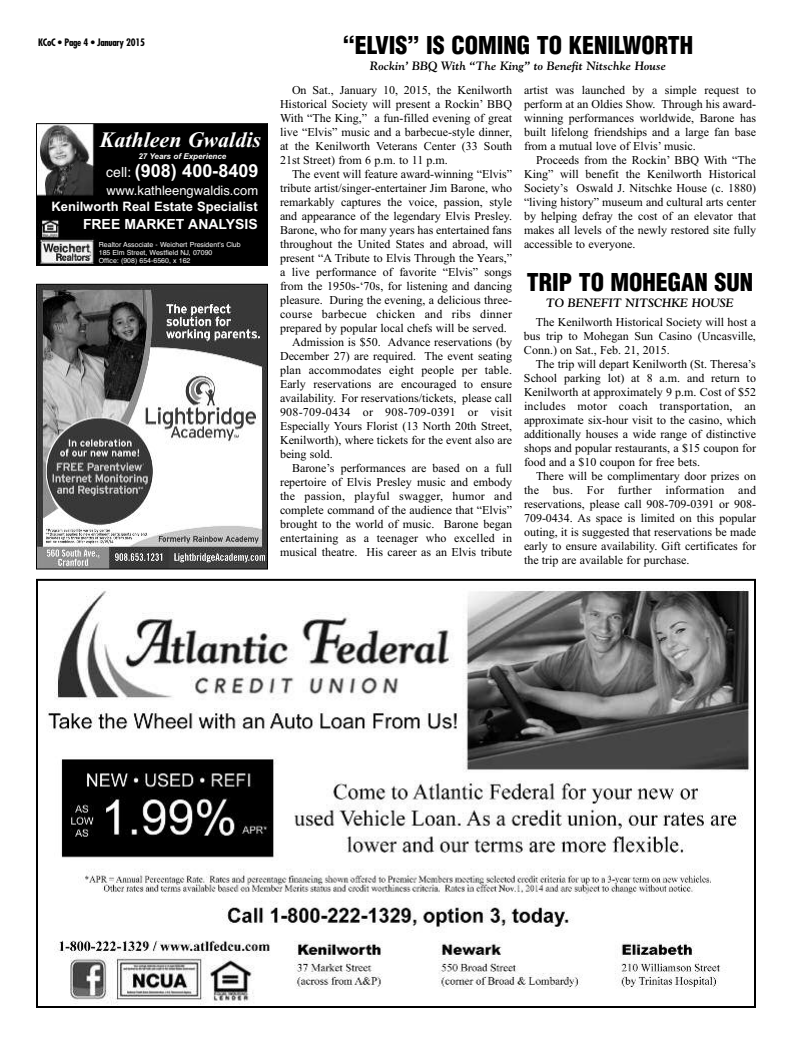
<style>
.page{position:relative;width:792px;height:1044px;background:#fff}
.page>*{position:absolute;margin:0;border:0;box-sizing:border-box;transform-origin:0 0}
.t1{font:900 condensed 24px "Helvetica";color:#000}
.t2{font:italic 700 22px "Times New Roman";color:#fff}
.t3{font:700 18px "Arial";color:#fff}
.t4{font:700 14px "Arial";color:#fff}
.t5{font:700 13px "Arial";color:#fff}
.t6{font:13px "Helvetica";color:#fff}
.t7{font:12px/14px "Times New Roman";color:#000;text-align:justify}
.t8{font:12px "Times New Roman";letter-spacing:.02em;color:#000}
.t9{font:italic 700 12px "Goudy";color:#000}
.t10{font:700 condensed 10px "Futura";letter-spacing:-.025em;color:#000}
.t11{font:italic 700 8px "Arial";color:#fff}
.t12{font:7px/8px "Helvetica";color:#fff}
.s1{font-family:"Helvetica";font-weight:400;font-size:14px}
</style>
<div class="page">
<img style="left:47px;top:588px;width:704px;height:417px">
<div style="left:36px;top:579px;width:720px;height:429px;border:2px solid #000"></div>
<img style="left:38px;top:125px;width:228px;height:139px">
<div style="left:36px;top:123px;width:232px;height:143px;border:1px solid #000"></div>
<img style="left:38px;top:286px;width:228px;height:282px">
<div style="left:36px;top:284px;width:232px;height:286px;border:1px solid #000"></div>
<p class="t10" style="left:38px;top:38px;width:109px">KCoC • Page 4 • January 2015</p>
<h2 class="t2" style="left:100px;top:127px;width:163px">Kathleen Gwaldis</h2>
<p class="t11" style="left:138px;top:152px;width:89px">27 Years of Experience</p>
<h3 class="t3" style="left:106px;top:161px;width:154px"><span class="s1">cell:</span> (908) 400-8409</h3>
<p class="t6" style="left:106px;top:183px;width:153px">www.kathleengwaldis.com</p>
<p class="t5" style="left:52px;top:199px;width:208px">Kenilworth Real Estate Specialist</p>
<p class="t4" style="left:83px;top:216px;width:176px">FREE MARKET ANALYSIS</p>
<p class="t12" style="left:99px;top:240px;width:143px">Realtor Associate - Weichert President’s Club<br>185 Elm Street, Westfield NJ, 07090<br>Office: (908) 654-6560, x 162</p>
<h1 class="t1" style="left:343px;top:32px;width:352px">“ELVIS” IS COMING TO KENILWORTH</h1>
<p class="t9" style="left:370px;top:59px;width:298px">Rockin’ BBQ With “The King” to Benefit Nitschke House</p>
<p class="t7" style="left:280px;top:83px;width:234px;text-indent:12px">On Sat., January 10, 2015, the Kenilworth Historical Society will present a Rockin’ BBQ With “The King,” a fun-filled evening of great live “Elvis” music and a barbecue-style dinner, at the Kenilworth Veterans Center (33 South 21st Street) from 6 p.m. to 11 p.m.</p>
<p class="t7" style="left:292px;top:167px;width:222px">The event will feature award-winning “Elvis”</p>
<p class="t7" style="left:280px;top:181px;width:234px">tribute artist/singer-entertainer Jim Barone, who</p>
<p class="t7" style="left:280px;top:195px;width:234px">remarkably captures the voice, passion, style</p>
<p class="t7" style="left:280px;top:209px;width:234px">and appearance of the legendary Elvis Presley.</p>
<p class="t7" style="left:280px;top:223px;width:233px">Barone, who for many years has entertained fans</p>
<p class="t7" style="left:280px;top:237px;width:234px">throughout the United States and abroad, will</p>
<p class="t7" style="left:280px;top:251px;width:234px">present “A Tribute to Elvis Through the Years,”</p>
<p class="t7" style="left:280px;top:265px;width:233px">a live performance of favorite “Elvis” songs</p>
<p class="t7" style="left:280px;top:279px;width:234px">from the 1950s-‘70s, for listening and dancing</p>
<p class="t7" style="left:280px;top:293px;width:234px">pleasure. During the evening, a delicious three-</p>
<p class="t8" style="left:280px;top:307px;width:234px">course barbecue chicken and ribs dinner</p>
<p class="t7" style="left:280px;top:321px;width:228px">prepared by popular local chefs will be served.</p>
<p class="t7" style="left:292px;top:335px;width:222px">Admission is $50. Advance reservations (by</p>
<p class="t7" style="left:280px;top:349px;width:234px">December 27) are required. The event seating</p>
<p class="t7" style="left:280px;top:363px;width:234px">plan accommodates eight people per table.</p>
<p class="t7" style="left:280px;top:377px;width:234px">Early reservations are encouraged to ensure</p>
<p class="t7" style="left:280px;top:391px;width:234px">availability. For reservations/tickets, please call</p>
<p class="t8" style="left:280px;top:405px;width:234px">908-709-0434 or 908-709-0391 or visit</p>
<p class="t7" style="left:280px;top:419px;width:234px">Especially Yours Florist (13 North 20th Street,</p>
<p class="t7" style="left:280px;top:433px;width:234px">Kenilworth), where tickets for the event also are</p>
<p class="t7" style="left:280px;top:447px;width:54px">being sold.</p>
<p class="t7" style="left:292px;top:461px;width:222px">Barone’s performances are based on a full</p>
<p class="t7" style="left:280px;top:475px;width:234px">repertoire of Elvis Presley music and embody</p>
<p class="t8" style="left:280px;top:489px;width:234px">the passion, playful swagger, humor and</p>
<p class="t7" style="left:280px;top:503px;width:234px">complete command of the audience that “Elvis”</p>
<p class="t7" style="left:280px;top:517px;width:233px">brought to the world of music. Barone began</p>
<p class="t7" style="left:280px;top:531px;width:233px">entertaining as a teenager who excelled in</p>
<p class="t7" style="left:280px;top:545px;width:234px">musical theatre. His career as an Elvis tribute</p>
<p class="t7" style="left:524px;top:83px;width:234px">artist was launched by a simple request to perform at an Oldies Show. Through his award&shy;winning performances worldwide, Barone has built lifelong friendships and a large fan base from a mutual love of Elvis’ music.</p>
<p class="t7" style="left:524px;top:153px;width:234px;text-indent:12px">Proceeds from the Rockin’ BBQ With “The King” will benefit the Kenilworth Historical Society’s Oswald J. Nitschke House (c. 1880) “living history” museum and cultural arts center by helping defray the cost of an elevator that makes all levels of the newly restored site fully accessible to everyone.</p>
<h1 class="t1" style="left:527px;top:269px;width:228px">TRIP TO MOHEGAN SUN</h1>
<p class="t9" style="left:546px;top:296px;width:189px">TO BENEFIT NITSCHKE HOUSE</p>
<p class="t7" style="left:524px;top:315px;width:234px;text-indent:12px">The Kenilworth Historical Society will host a bus trip to Mohegan Sun Casino (Uncasville, Conn.) on Sat., Feb. 21, 2015.</p>
<p class="t7" style="left:524px;top:357px;width:234px;text-indent:12px">The trip will depart Kenilworth (St. Theresa’s School parking lot) at 8 a.m. and return to Kenilworth at approximately 9 p.m. Cost of $52 includes motor coach transportation, an approximate six-hour visit to the casino, which additionally houses a wide range of distinctive shops and popular restaurants, a $15 coupon for food and a $10 coupon for free bets.</p>
<p class="t7" style="left:524px;top:469px;width:234px;text-indent:12px">There will be complimentary door prizes on the bus. For further information and reservations, please call 908-709-0391 or 908- 709-0434. As space is limited on this popular outing, it is suggested that reservations be made early to ensure availability. Gift certificates for the trip are available for purchase.</p>
</div>
